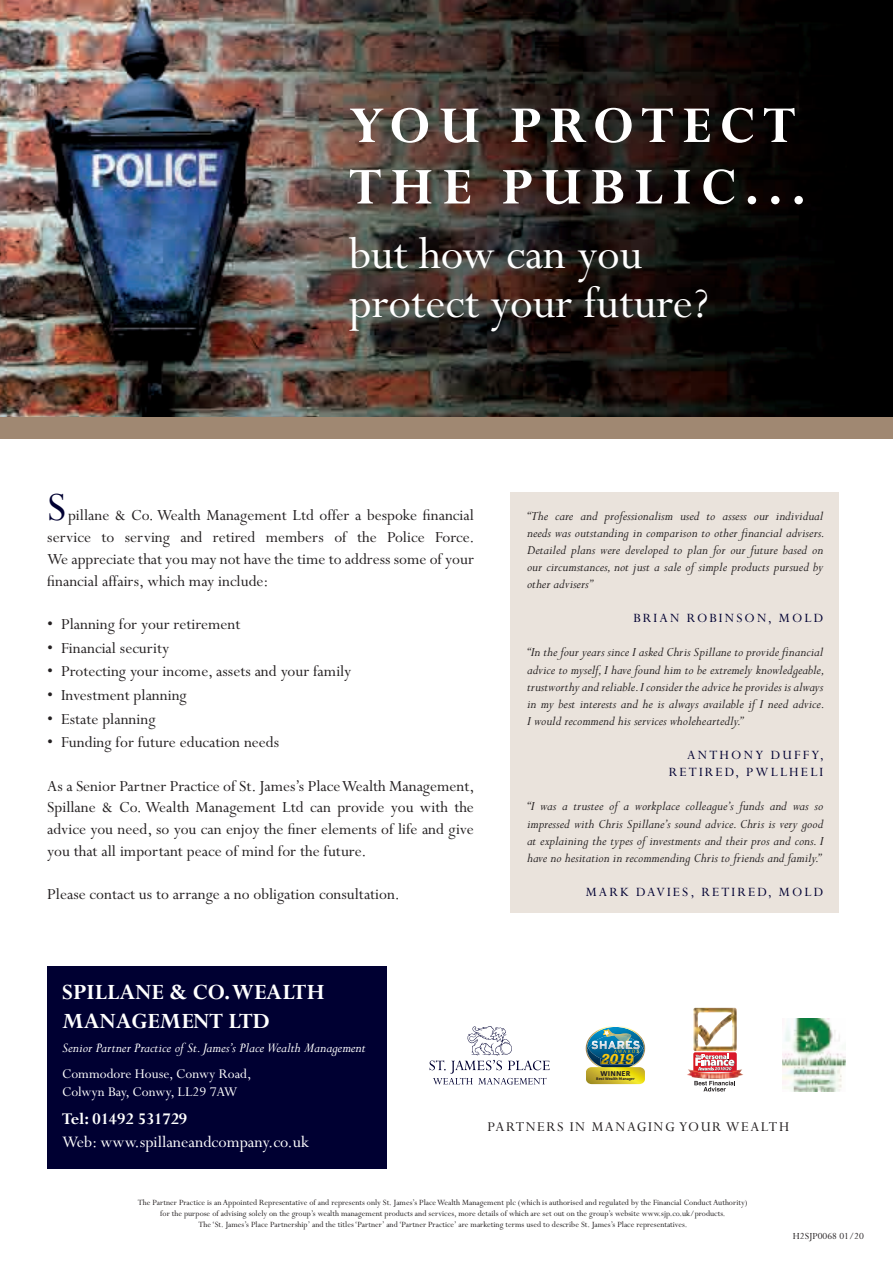
<style>
.page{position:relative;width:893px;height:1263px;background:#fff}
.page>*{position:absolute;margin:0;border:0;box-sizing:border-box;transform-origin:0 0}
.t1{font:700 57px/61.5px "Perpetua";letter-spacing:.15em;color:#fff}
.t2{font:49.5px/49.5px "Perpetua";color:#fff}
.t3{font:45px "Perpetua";color:#000032}
.t4{font:700 24px/28.8px "Perpetua";color:#fff}
.t5{font:18px/22.5px "Perpetua";color:#fff}
.t6{font:17.25px/21.8px "Perpetua";color:#231f20;text-align:justify}
.t7{font:15.15px "Perpetua";letter-spacing:.1em;color:#231f20}
.t8{font:italic 15px "Perpetua";color:#fff}
.t9{font:15px/18px "Perpetua";color:#fff}
.t10{font:italic 14.25px/17.1px "Perpetua";color:#231f20;text-align:justify}
.t11{font:14.25px/17.1px "Perpetua";letter-spacing:.15em;color:#000032;text-align:right}
.t12{font:italic 700 13.5px "Rockwell";color:#feca0a}
.t13{font:10.5px "Perpetua";color:#231f20}
.t14{font:9px/10.8px "Perpetua";color:#231f20;text-align:center}
.t15{font:700 7.05px "Kohinoor Bangla";letter-spacing:.02em;color:#231f20;scale:1.07 1}
.t16{font:700 3.6px "Kohinoor Bangla";letter-spacing:-.02em;color:#231f20;scale:1.07 1}
.s1{font-weight:700}
.s2{color:#cea508}
</style>
<div class="page">
<img style="left:0;top:0;width:893px;height:418px">
<div style="left:0;top:418px;width:893px;height:21px;background:#a08872"></div>
<div style="left:510px;top:492px;width:328px;height:421px;background:#eae3dc"></div>
<div style="left:47px;top:966px;width:340px;height:202px;background:#000032"></div>
<svg style="left:430px;top:1026px;width:120px;height:58px"></svg>
<img style="left:783px;top:1018px;width:63px;height:74px">
<img style="left:586px;top:1026px;width:59px;height:58px">
<svg style="left:694px;top:1081px;width:41px;height:10px"></svg>
<img style="left:693px;top:1008px;width:44px;height:43px">
<svg style="left:693px;top:1052px;width:44px;height:17px"></svg>
<img style="left:687px;top:1069px;width:56px;height:10px">
<p class="t1" style="left:349px;top:97px;width:458px">YOU PROTECT<br>THE PUBLIC...</p>
<p class="t2" style="left:349px;top:231px;width:361px">but how can you protect your future?</p>
<p class="t3" style="left:47px;top:484px;width:20px">S</p>
<p class="t6" style="left:47px;top:505px;width:429px;text-indent:21px">pillane &amp; Co. Wealth Management Ltd offer a bespoke financial service to serving and retired members of the Police Force.<br>We appreciate that you may not have the time to address some of your financial affairs, which may include:</p>
<p class="t6" style="left:47px;top:614px;width:195px">• Planning for your retirement</p>
<p class="t6" style="left:47px;top:637px;width:124px">• Financial security</p>
<p class="t6" style="left:47px;top:661px;width:305px">• Protecting your income, assets and your family</p>
<p class="t6" style="left:47px;top:685px;width:141px">• Investment planning</p>
<p class="t6" style="left:47px;top:708px;width:110px">• Estate planning</p>
<p class="t6" style="left:47px;top:732px;width:233px">• Funding for future education needs</p>
<p class="t6" style="left:47px;top:775px;width:429px">As a Senior Partner Practice of St. James’s Place Wealth Management, Spillane &amp; Co. Wealth Management Ltd can provide you with the advice you need, so you can enjoy the finer elements of life and give you that all important peace of mind for the future.</p>
<p class="t6" style="left:47px;top:884px;width:354px">Please contact us to arrange a no obligation consultation.</p>
<p class="t10" style="left:527px;top:507px;width:299px">“The care and professionalism used to assess our individual needs was outstanding in comparison to other financial advisers.<br>Detailed plans were developed to plan for our future based on our circumstances, not just a sale of simple products pursued by other advisers”</p>
<p class="t11" style="left:633px;top:610px;width:191px">BRIAN ROBINSON, MOLD</p>
<p class="t10" style="left:527px;top:644px;width:299px">“In the four years since I asked Chris Spillane to provide financial advice to myself, I have found him to be extremely knowledgeable, trustworthy and reliable. I consider the advice he provides is always in my best interests and he is always available if I need advice.<br>I would recommend his services wholeheartedly.”</p>
<p class="t11" style="left:669px;top:747px;width:157px">ANTHONY DUFFY,<br>RETIRED, PWLLHELI</p>
<p class="t10" style="left:527px;top:798px;width:298px">“I was a trustee of a workplace colleague’s funds and was so impressed with Chris Spillane’s sound advice. Chris is very good at explaining the types of investments and their pros and cons. I have no hesitation in recommending Chris to friends and family.”</p>
<p class="t11" style="left:586px;top:884px;width:239px">MARK DAVIES, RETIRED, MOLD</p>
<p class="t4" style="left:62px;top:979px;width:264px">SPILLANE &amp; CO. WEALTH<br>MANAGEMENT LTD</p>
<p class="t8" style="left:62px;top:1040px;width:305px">Senior Partner Practice of St. James’s Place Wealth Management</p>
<p class="t9" style="left:62px;top:1065px;width:191px">Commodore House, Conwy Road,<br>Colwyn Bay, Conwy, LL29 7AW</p>
<p class="t5" style="left:62px;top:1108px;width:248px"><span class="s1">Tel: 01492 531729<br></span>Web: www.spillaneandcompany.co.uk</p>
<p class="t12" style="left:601px;top:1051px;width:35px">2<span class="s2">0</span>19</p>
<p class="t15" style="left:600px;top:1067px;width:30px">WINNER</p>
<p class="t16" style="left:596px;top:1076px;width:37px">Best Wealth Manager</p>
<p class="t7" style="left:488px;top:1118px;width:303px">PARTNERS IN MANAGING YOUR WEALTH</p>
<p class="t14" style="left:138px;top:1198px;width:611px">The Partner Practice is an Appointed Representative of and represents only St. James’s Place Wealth Management plc (which is authorised and regulated by the Financial Conduct Authority) for the purpose of advising solely on the group’s wealth management products and services, more details of which are set out on the group’s website www.sjp.co.uk/products.<br>The ‘St. James’s Place Partnership’ and the titles ‘Partner’ and ‘Partner Practice’ are marketing terms used to describe St. James’s Place representatives.</p>
<p class="t13" style="left:793px;top:1230px;width:72px">H2SJP0068 01/20</p>
</div>
